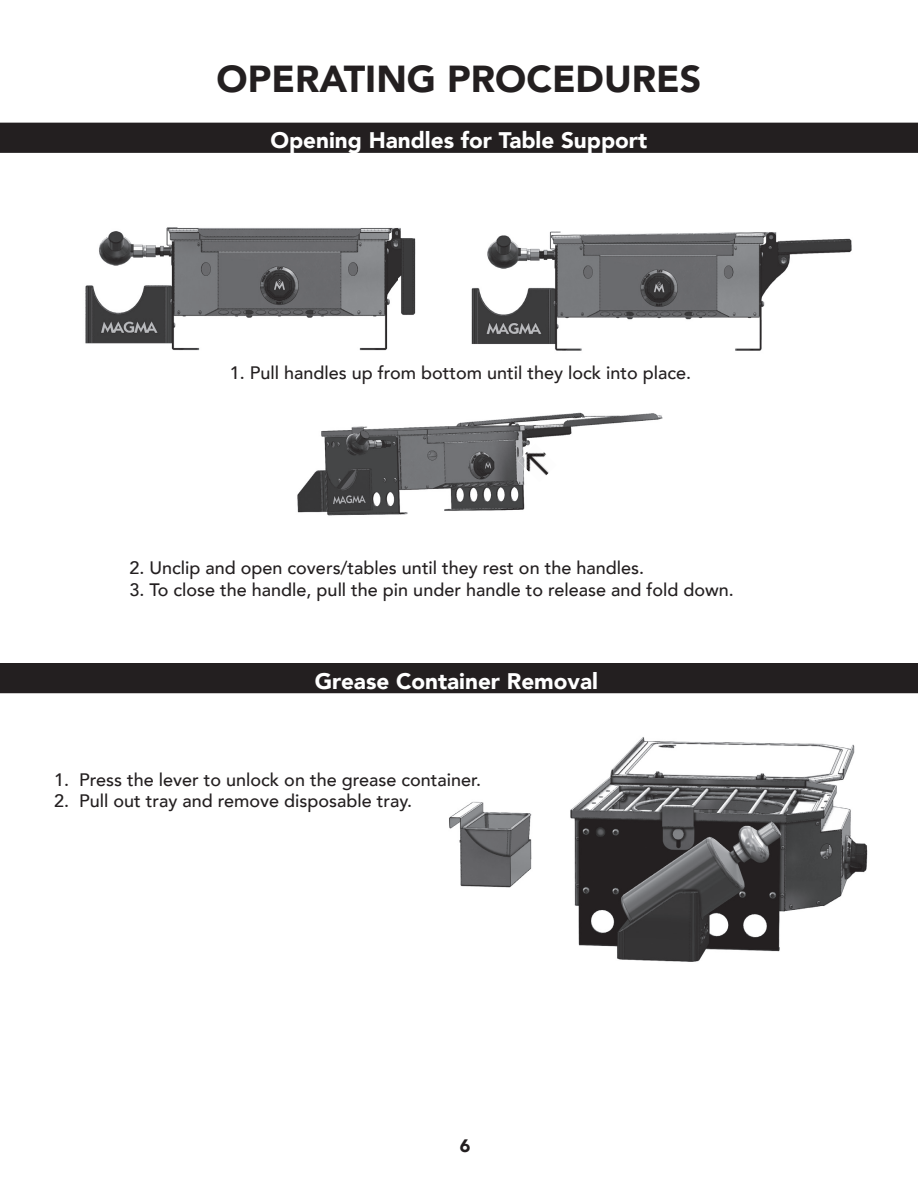
<style>
.page{position:relative;width:918px;height:1188px;background:#fff}
.page>*{position:absolute;margin:0;border:0;box-sizing:border-box;transform-origin:0 0}
.t1{font:900 37.5px "Avenir";color:#231f20}
.t2{font:900 22.5px "Avenir";color:#fff}
.t3{font:500 18px "Avenir";color:#231f20}
.t4{font:900 18px "Avenir";color:#231f20}
</style>
<div class="page">
<img style="left:449px;top:737px;width:419px;height:225px">
<div style="left:0;top:123px;width:918px;height:30px;background:#231f20"></div>
<img style="left:85px;top:227px;width:331px;height:124px">
<img style="left:297px;top:412px;width:366px;height:104px">
<img style="left:471px;top:231px;width:381px;height:120px">
<img style="left:518px;top:443px;width:39px;height:39px">
<div style="left:0;top:663px;width:918px;height:30px;background:#231f20"></div>
<h1 class="t1" style="left:217px;top:46px;width:486px">OPERATING PROCEDURES</h1>
<p class="t2" style="left:270px;top:121px;width:378px">Opening Handles for Table Support</p>
<p class="t3" style="left:230px;top:358px;width:463px">1. Pull handles up from bottom until they lock into place.</p>
<p class="t3" style="left:130px;top:552px;width:516px">2. Unclip and open covers/tables until they rest on the handles.</p>
<p class="t3" style="left:130px;top:574px;width:606px">3. To close the handle, pull the pin under handle to release and fold down.</p>
<p class="t2" style="left:315px;top:661px;width:285px">Grease Container Removal</p>
<p class="t3" style="left:54px;top:764px;width:428px">1. Press the lever to unlock on the grease container.</p>
<p class="t3" style="left:54px;top:785px;width:360px">2. Pull out tray and remove disposable tray.</p>
<p class="t4" style="left:460px;top:1130px;width:12px">6</p>
</div>
